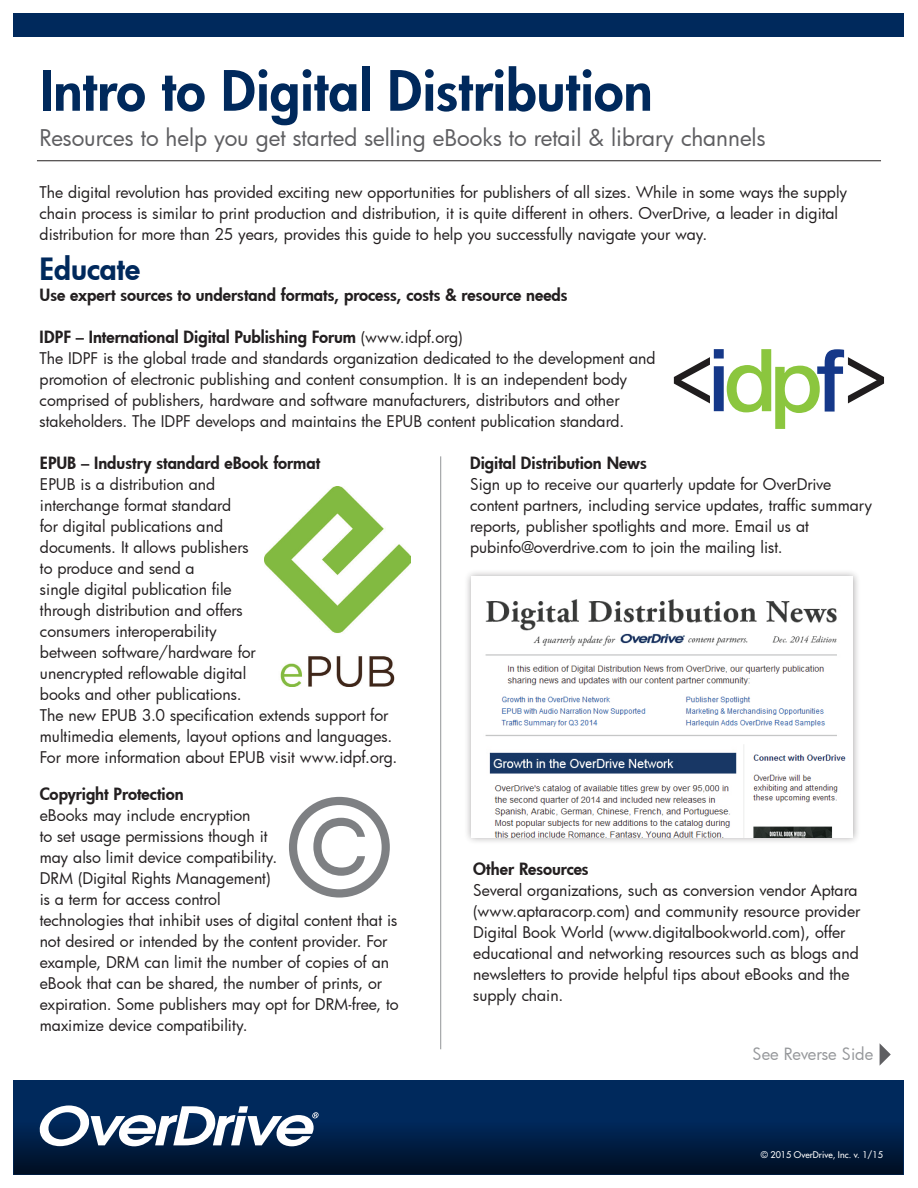
<style>
.page{position:relative;width:918px;height:1188px;background:#fff}
.page>*{position:absolute;margin:0;border:0;box-sizing:border-box;transform-origin:0 0}
.t1{font:128.1px "Futura";color:#7e8083}
.t2{font:800 54px "Futura";color:#00295c}
.t3{font:800 30px "Futura";color:#00295c}
.t4{font:22.5px "Futura";color:#5f5f62}
.t5{font:800 16.5px "Futura";color:#231f20}
.t6{font:16.5px "Futura";letter-spacing:-.01em;color:#96989b}
.t7{font:15.75px/21px "Futura";color:#231f20}
.t8{font:9px "Futura";color:#fff}
.s1{font-weight:400;font-size:15.75px}
</style>
<div class="page">
<div style="left:14px;top:1081px;width:888px;height:93px;background:linear-gradient(to bottom,#00306a,#00132d)"></div>
<div style="left:14px;top:1080px;width:889px;height:94px;border:2px solid #231f20"></div>
<div style="left:14px;top:14px;width:890px;height:23px;background:#00295c"></div>
<svg style="left:40px;top:1106px;width:279px;height:40px"></svg>
<svg style="left:880px;top:1044px;width:11px;height:21px"></svg>
<svg style="left:674px;top:349px;width:210px;height:80px"></svg>
<div style="left:464px;top:570px;width:397px;height:275px;background:#231f20;opacity:.4"></div>
<img style="left:471px;top:577px;width:382px;height:260px">
<img style="left:265px;top:487px;width:146px;height:199px">
<hr style="left:440px;top:456px;width:1px;height:593px;background:#939598">
<hr style="left:37px;top:161px;width:844px;height:1px;background:#231f20">
<h2 class="t2" style="left:40px;top:54px;width:615px">Intro to Digital Distribution</h2>
<h3 class="t4" style="left:40px;top:122px;width:728px">Resources to help you get started selling eBooks to retail &amp; library channels</h3>
<p class="t7" style="left:40px;top:182px;width:809px">The digital revolution has provided exciting new opportunities for publishers of all sizes. While in some ways the supply chain process is similar to print production and distribution, it is quite different in others. OverDrive, a leader in digital distribution for more than 25 years, provides this guide to help you successfully navigate your way.</p>
<h3 class="t3" style="left:40px;top:249px;width:102px">Educate</h3>
<p class="t5" style="left:40px;top:284px;width:530px">Use expert sources to understand formats, process, costs &amp; resource needs</p>
<p class="t5" style="left:40px;top:326px;width:425px">IDPF – International Digital Publishing Forum <span class="s1">(www.idpf.org)</span></p>
<p class="t7" style="left:40px;top:348px;width:618px">The IDPF is the global trade and standards organization dedicated to the development and promotion of electronic publishing and content consumption. It is an independent body comprised of publishers, hardware and software manufacturers, distributors and other stakeholders. The IDPF develops and maintains the EPUB content publication standard.</p>
<p class="t5" style="left:40px;top:452px;width:282px">EPUB – Industry standard eBook format</p>
<p class="t7" style="left:40px;top:473px;width:359px">EPUB is a distribution and<br>interchange format standard<br>for digital publications and<br>documents. It allows publishers<br>to produce and send a<br>single digital publication file<br>through distribution and offers<br>consumers interoperability<br>between software/hardware for<br>unencrypted reflowable digital<br>books and other publications.<br>The new EPUB 3.0 specification extends support for multimedia elements, layout options and languages.<br>For more information about EPUB visit www.idpf.org.</p>
<p class="t5" style="left:40px;top:782px;width:145px">Copyright Protection</p>
<p class="t7" style="left:40px;top:804px;width:361px">eBooks may include encryption<br>to set usage permissions though it<br>may also limit device compatibility.<br>DRM (Digital Rights Management)<br>is a term for access control<br>technologies that inhibit uses of digital content that is not desired or intended by the content provider. For example, DRM can limit the number of copies of an eBook that can be shared, the number of prints, or expiration. Some publishers may opt for DRM-free, to maximize device compatibility.</p>
<h1 class="t1" style="left:288px;top:768px;width:104px">©</h1>
<p class="t5" style="left:470px;top:452px;width:178px">Digital Distribution News</p>
<p class="t7" style="left:470px;top:473px;width:404px">Sign up to receive our quarterly update for OverDrive content partners, including service updates, traffic summary reports, publisher spotlights and more. Email us at pubinfo@overdrive.com to join the mailing list.</p>
<p class="t5" style="left:473px;top:858px;width:117px">Other Resources</p>
<p class="t7" style="left:473px;top:880px;width:389px">Several organizations, such as conversion vendor Aptara (www.aptaracorp.com) and community resource provider Digital Book World (www.digitalbookworld.com), offer educational and networking resources such as blogs and newsletters to provide helpful tips about eBooks and the supply chain.</p>
<p class="t6" style="left:753px;top:1043px;width:122px">See Reverse Side</p>
<p class="t8" style="left:761px;top:1149px;width:124px">© 2015 OverDrive, Inc. v. 1/15</p>
</div>
